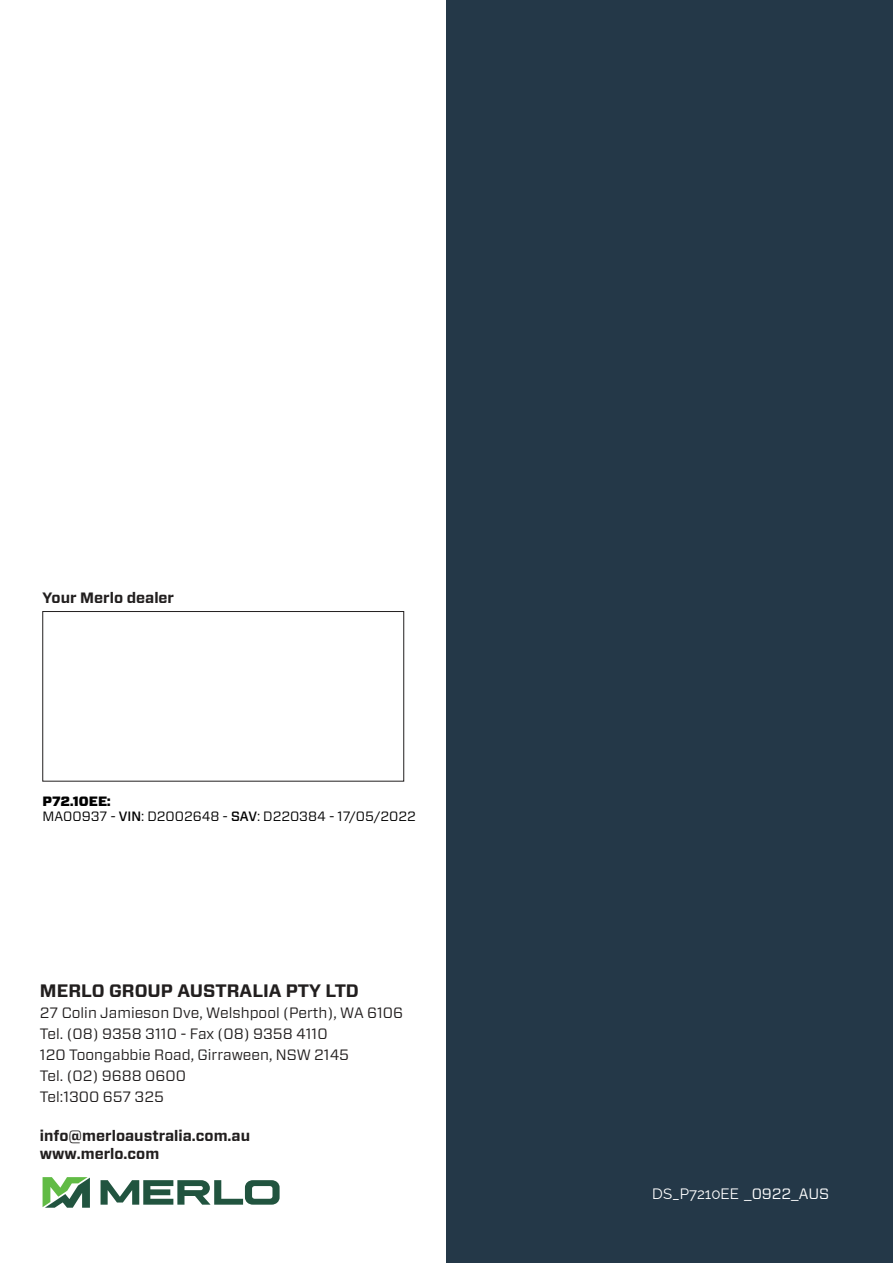
<style>
.page{position:relative;width:893px;height:1263px;background:#fff}
.page>*{position:absolute;margin:0;border:0;box-sizing:border-box;transform-origin:0 0}
.t1{font:700 18px "Forza";color:#221f1f}
.t2{font:15px/21px "Forza";color:#221f1f}
.t3{font:700 15px/18px "Forza";color:#221f1f}
.t4{font:15px "Raleway";color:#fff}
.t5{font:13.5px/15px "Forza";color:#000}
.s1{font-weight:900}
.s2{font-weight:500}
.s3{font-family:"Forza"}
</style>
<div class="page">
<div style="left:446px;top:0;width:447px;height:1263px;background:#243848"></div>
<svg style="left:101px;top:1180px;width:179px;height:25px"></svg>
<svg style="left:43px;top:1177px;width:47px;height:31px"></svg>
<div style="left:43px;top:611px;width:361px;height:170px;border:1px solid #221f1f"></div>
<p class="t3" style="left:43px;top:589px;width:133px">Your Merlo dealer</p>
<p class="t5" style="left:43px;top:795px;width:375px"><span class="s1">P72.10EE:<br></span>MA00937 - <span class="s2">VIN</span>: D2002648 - <span class="s2">SAV</span>: D220384 - 17/05/2022</p>
<p class="t1" style="left:40px;top:983px;width:320px">MERLO GROUP AUSTRALIA PTY LTD</p>
<p class="t2" style="left:40px;top:1003px;width:365px">27 Colin Jamieson Dve, Welshpool (Perth), WA 6106<br>Tel. (08) 9358 3110 - Fax (08) 9358 4110<br>120 Toongabbie Road, Girraween, NSW 2145<br>Tel. (02) 9688 0600<br>Tel:1300 657 325</p>
<p class="t3" style="left:40px;top:1127px;width:212px">info@merloaustralia.com.au www.merlo.com</p>
<p class="t4" style="left:652px;top:1188px;width:178px">DS_P7210EE <span class="s3">_0922_AUS</span></p>
</div>
